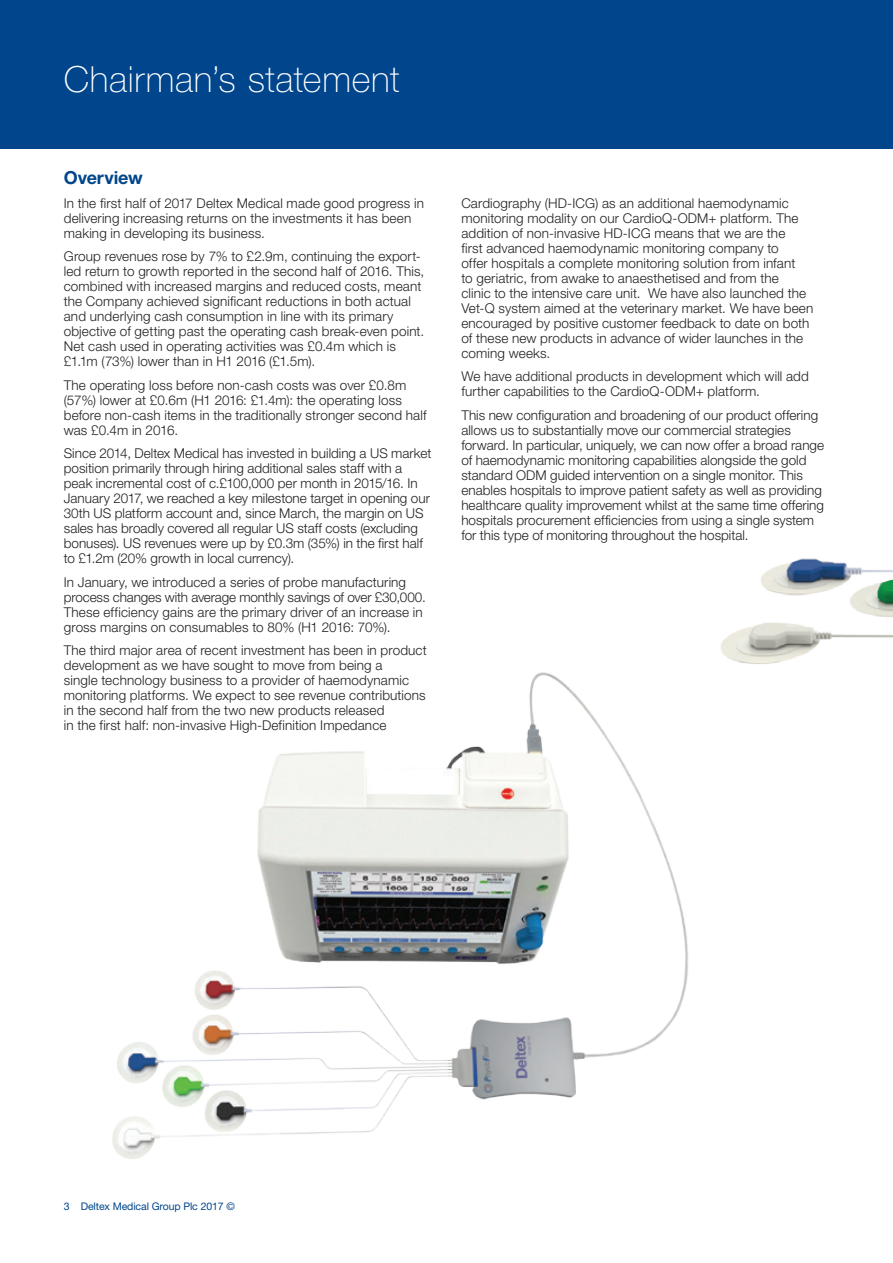
<style>
.page{position:relative;width:893px;height:1263px;background:#fff}
.page>*{position:absolute;margin:0;border:0;box-sizing:border-box;transform-origin:0 0}
.t1{font:100 36px "Helvetica Neue LT";letter-spacing:.02em;color:#fff}
.t2{font:700 18px "Helvetica Neue LT";letter-spacing:-.005em;color:#01468c}
.t3{font:300 13.5px/15px "Helvetica Neue LT";letter-spacing:.005em;color:#231f20}
.t4{font:10.5px "Helvetica Neue LT";letter-spacing:-.01em;color:#01468c}
</style>
<div class="page">
<div style="left:0;top:0;width:893px;height:149px;background:#01468c"></div>
<img style="left:112px;top:672px;width:576px;height:487px">
<img style="left:720px;top:558px;width:173px;height:106px">
<h1 class="t1" style="left:64px;top:59px;width:337px">Chairman’s statement</h1>
<h2 class="t2" style="left:64px;top:167px;width:81px">Overview</h2>
<p class="t3" style="left:64px;top:195px;width:362px">In the first half of 2017 Deltex Medical made good progress in delivering increasing returns on the investments it has been making in developing its business.</p>
<p class="t3" style="left:64px;top:249px;width:362px">Group revenues rose by 7% to £2.9m, continuing the export&shy;led return to growth reported in the second half of 2016. This, combined with increased margins and reduced costs, meant the Company achieved significant reductions in both actual and underlying cash consumption in line with its primary objective of getting past the operating cash break-even point.<br>Net cash used in operating activities was £0.4m which is £1.1m (73%) lower than in H1 2016 (£1.5m).</p>
<p class="t3" style="left:64px;top:377px;width:364px">The operating loss before non-cash costs was over £0.8m (57%) lower at £0.6m (H1 2016: £1.4m): the operating loss before non-cash items in the traditionally stronger second half was £0.4m in 2016.</p>
<p class="t3" style="left:64px;top:446px;width:369px">Since 2014, Deltex Medical has invested in building a US market position primarily through hiring additional sales staff with a peak incremental cost of c.£100,000 per month in 2015/16. In January 2017, we reached a key milestone target in opening our 30th US platform account and, since March, the margin on US sales has broadly covered all regular US staff costs (excluding bonuses). US revenues were up by £0.3m (35%) in the first half to £1.2m (20% growth in local currency).</p>
<p class="t3" style="left:64px;top:574px;width:363px">In January, we introduced a series of probe manufacturing process changes with average monthly savings of over £30,000.<br>These efficiency gains are the primary driver of an increase in gross margins on consumables to 80% (H1 2016: 70%).</p>
<p class="t3" style="left:64px;top:643px;width:364px">The third major area of recent investment has been in product development as we have sought to move from being a<br>single technology business to a provider of haemodynamic monitoring platforms. We expect to see revenue contributions in the second half from the two new products released<br>in the first half: non-invasive High-Definition Impedance</p>
<p class="t3" style="left:461px;top:195px;width:353px">Cardiography (HD-ICG) as an additional haemodynamic monitoring modality on our CardioQ-ODM+ platform. The addition of non-invasive HD-ICG means that we are the<br>first advanced haemodynamic monitoring company to<br>offer hospitals a complete monitoring solution from infant<br>to geriatric, from awake to anaesthetised and from the<br>clinic to the intensive care unit. We have also launched the Vet-Q system aimed at the veterinary market. We have been encouraged by positive customer feedback to date on both of these new products in advance of wider launches in the coming weeks.</p>
<p class="t3" style="left:461px;top:369px;width:349px">We have additional products in development which will add further capabilities to the CardioQ-ODM+ platform.</p>
<p class="t3" style="left:461px;top:407px;width:364px">This new configuration and broadening of our product offering allows us to substantially move our commercial strategies forward. In particular, uniquely, we can now offer a broad range of haemodynamic monitoring capabilities alongside the gold standard ODM guided intervention on a single monitor. This enables hospitals to improve patient safety as well as providing healthcare quality improvement whilst at the same time offering hospitals procurement efficiencies from using a single system for this type of monitoring throughout the hospital.</p>
<p class="t4" style="left:64px;top:1200px;width:173px">3 Deltex Medical Group Plc 2017 ©</p>
</div>
